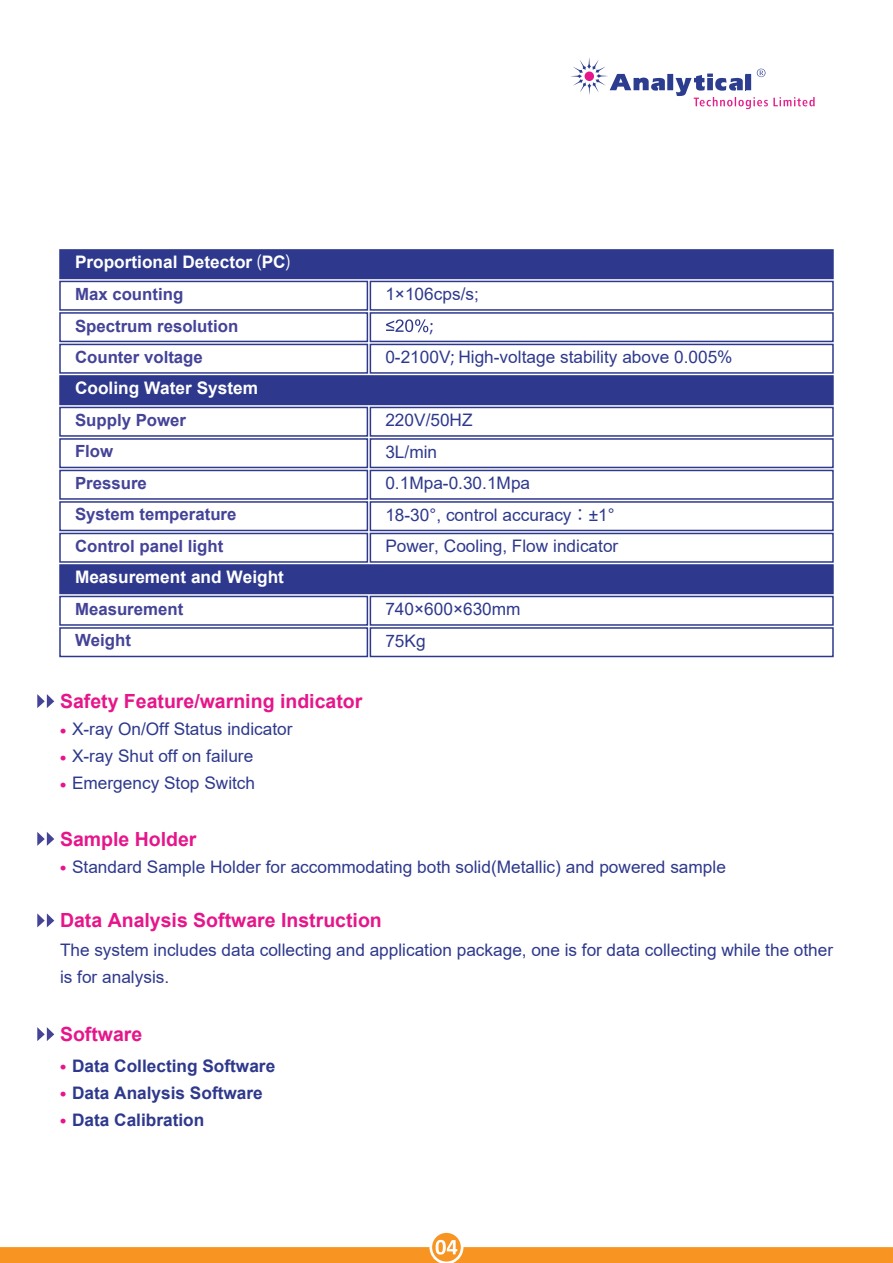
<style>
.page{position:relative;width:893px;height:1263px;background:#fff}
.page>*{position:absolute;margin:0;border:0;box-sizing:border-box;transform-origin:0 0}
.t1{font:700 19.5px "Arial";color:#e6168a}
.t2{font:17.25px/27px "Arial";color:#2e398d}
.t3{font:700 17.25px "Arial";color:#fff}
.t4{font:700 17.25px "Arial";color:#2e398d}
.t5{font:17.25px "Koz Go Pr 6 N";color:#2e398d}
.t6{font:700 16.8px "Arial";color:#444398}
.s1{font-family:"Koz Go Pr 6 N";font-weight:400}
.s2{font-family:"Koz Go Pr 6 N"}
.s3{font-weight:700;color:#e8148b}
.s4{color:#e8148b}
</style>
<div class="page">
<div style="left:432px;top:1233px;width:29px;height:28px;background:#f89522;border-radius:50%"></div>
<svg style="left:0;top:1240px;width:893px;height:23px"></svg>
<svg style="left:571px;top:57px;width:244px;height:52px"></svg>
<div style="left:585px;top:72px;width:9px;height:9px;background:#e6178a;border-radius:50%"></div>
<div style="left:59px;top:281px;width:309px;height:30px;border:2px solid #2e398d"></div>
<div style="left:59px;top:249px;width:775px;height:30px;background:#2e398d;border:2px solid #2e398d"></div>
<div style="left:59px;top:470px;width:309px;height:30px;border:2px solid #2e398d"></div>
<div style="left:59px;top:501px;width:309px;height:30px;border:2px solid #2e398d"></div>
<div style="left:59px;top:344px;width:309px;height:30px;border:2px solid #2e398d"></div>
<div style="left:59px;top:312px;width:309px;height:30px;border:2px solid #2e398d"></div>
<div style="left:59px;top:533px;width:309px;height:30px;border:2px solid #2e398d"></div>
<div style="left:59px;top:407px;width:309px;height:30px;border:2px solid #2e398d"></div>
<div style="left:59px;top:438px;width:309px;height:30px;border:2px solid #2e398d"></div>
<div style="left:370px;top:344px;width:464px;height:30px;border:2px solid #2e398d"></div>
<div style="left:370px;top:281px;width:464px;height:30px;border:2px solid #2e398d"></div>
<div style="left:370px;top:312px;width:464px;height:30px;border:2px solid #2e398d"></div>
<div style="left:370px;top:438px;width:464px;height:30px;border:2px solid #2e398d"></div>
<div style="left:370px;top:501px;width:464px;height:30px;border:2px solid #2e398d"></div>
<div style="left:370px;top:533px;width:464px;height:30px;border:2px solid #2e398d"></div>
<div style="left:370px;top:470px;width:464px;height:30px;border:2px solid #2e398d"></div>
<div style="left:370px;top:407px;width:464px;height:30px;border:2px solid #2e398d"></div>
<div style="left:59px;top:375px;width:775px;height:30px;background:#2e398d;border:2px solid #2e398d"></div>
<svg style="left:386px;top:319px;width:42px;height:13px"></svg>
<div style="left:59px;top:596px;width:309px;height:30px;border:2px solid #2e398d"></div>
<div style="left:59px;top:627px;width:309px;height:30px;border:2px solid #2e398d"></div>
<div style="left:370px;top:627px;width:464px;height:30px;border:2px solid #2e398d"></div>
<div style="left:370px;top:596px;width:464px;height:30px;border:2px solid #2e398d"></div>
<div style="left:59px;top:564px;width:775px;height:30px;background:#2e398d;border:2px solid #2e398d"></div>
<svg style="left:37px;top:913px;width:17px;height:14px"></svg>
<svg style="left:37px;top:694px;width:17px;height:14px"></svg>
<svg style="left:37px;top:1027px;width:17px;height:14px"></svg>
<svg style="left:37px;top:832px;width:17px;height:14px"></svg>
<p class="t3" style="left:75px;top:250px;width:217px">Proportional Detector <span class="s1">(</span>PC<span class="s1">)</span></p>
<p class="t6" style="left:75px;top:283px;width:110px">Max counting</p>
<p class="t2" style="left:385px;top:281px;width:95px">1×106cps/s;</p>
<p class="t6" style="left:75px;top:314px;width:165px">Spectrum resolution</p>
<p class="t5" style="left:429px;top:316px;width:5px">;</p>
<p class="t6" style="left:75px;top:345px;width:129px">Counter voltage</p>
<p class="t2" style="left:385px;top:344px;width:349px">0-2100V<span class="s2">;</span> High-voltage stability above 0.005%</p>
<p class="t3" style="left:75px;top:376px;width:185px">Cooling Water System</p>
<p class="t6" style="left:75px;top:408px;width:113px">Supply Power</p>
<p class="t2" style="left:385px;top:407px;width:89px">220V/50HZ</p>
<p class="t6" style="left:75px;top:439px;width:40px">Flow</p>
<p class="t2" style="left:385px;top:438px;width:53px">3L/min</p>
<p class="t6" style="left:75px;top:471px;width:73px">Pressure</p>
<p class="t2" style="left:385px;top:470px;width:146px">0.1Mpa-0.30.1Mpa</p>
<p class="t6" style="left:75px;top:502px;width:163px">System temperature</p>
<p class="t2" style="left:385px;top:501px;width:231px">18-30°, control accuracy<span class="s2">：</span>±1°</p>
<p class="t6" style="left:75px;top:534px;width:150px">Control panel light</p>
<p class="t2" style="left:385px;top:533px;width:234px">Power, Cooling, Flow indicator</p>
<p class="t3" style="left:75px;top:564px;width:210px">Measurement and Weight</p>
<p class="t6" style="left:75px;top:597px;width:110px">Measurement</p>
<p class="t2" style="left:385px;top:596px;width:137px">740×600×630mm</p>
<p class="t6" style="left:75px;top:628px;width:57px">Weight</p>
<p class="t2" style="left:385px;top:627px;width:42px">75Kg</p>
<p class="t1" style="left:60px;top:687px;width:304px">Safety Feature/warning indicator</p>
<p class="t2" style="left:60px;top:715px;width:234px"><span class="s3">•</span> X-ray On/Off Status indicator</p>
<p class="t2" style="left:60px;top:742px;width:195px"><span class="s3">•</span> X-ray Shut off on failure</p>
<p class="t2" style="left:60px;top:769px;width:197px"><span class="s3">•</span> Emergency Stop Switch</p>
<p class="t1" style="left:60px;top:825px;width:138px">Sample Holder</p>
<p class="t2" style="left:60px;top:853px;width:667px"><span class="s3">•</span> Standard Sample Holder for accommodating both solid(Metallic) and powered sample</p>
<p class="t1" style="left:60px;top:907px;width:323px">Data Analysis Software Instruction</p>
<p class="t2" style="left:60px;top:936px;width:775px">The system includes data collecting and application package, one is for data collecting while the other is for analysis.</p>
<p class="t1" style="left:60px;top:1020px;width:84px">Software</p>
<p class="t4" style="left:60px;top:1053px;width:217px"><span class="s4">•</span> Data Collecting Software</p>
<p class="t4" style="left:60px;top:1080px;width:204px"><span class="s4">•</span> Data Analysis Software</p>
<p class="t4" style="left:60px;top:1107px;width:146px"><span class="s4">•</span> Data Calibration</p>
</div>
